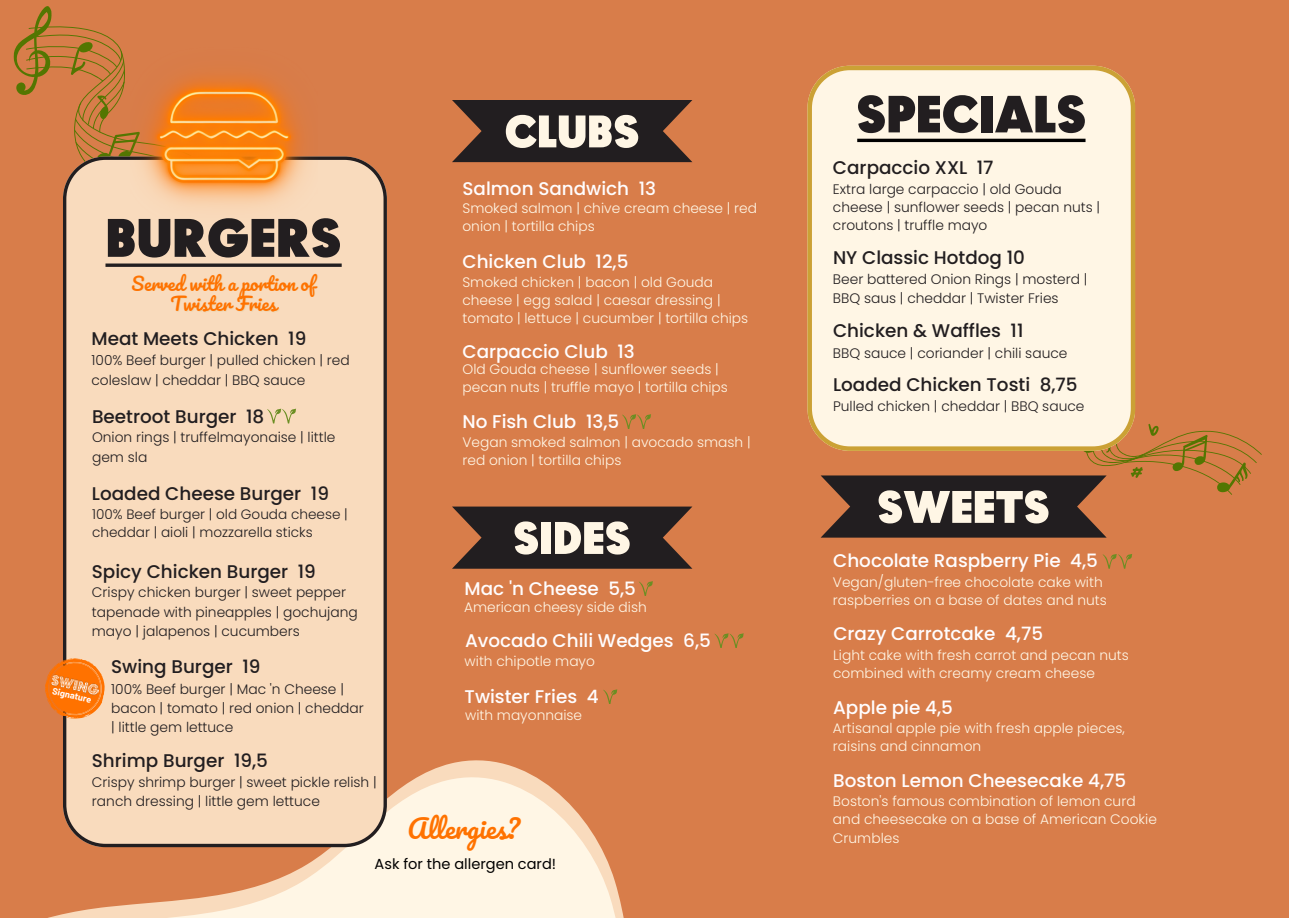
<style>
.page{position:relative;width:1289px;height:918px;background:#fff}
.page>*{position:absolute;margin:0;border:0;box-sizing:border-box;transform-origin:0 0}
.t1{font:60.3px "Budmo W00 Solid";color:#221e20}
.t2{font:58.2px "Budmo W00 Solid";color:#221e20}
.t3{font:50.7px "Budmo W00 Solid";color:#fff6e5}
.t4{font:25.95px "Pacifico";color:#ff7200}
.t5{font:500 18.3px "Poppins";color:#fffdfe}
.t6{font:500 18.3px "Poppins";color:#221e20}
.t7{font:18.3px "Pacifico";color:#ff7200}
.t8{font:14.55px "Poppins";color:#000}
.t9{font:300 13.8px/18.3px "Poppins";color:#fff6e5}
.t10{font:300 13.8px/19.2px "Poppins";color:#221e20}
.t11{font:300 13.65px/18px "Poppins";color:#221e20}
.t12{font:700 9.15px "Barlow";color:#fffdfe}
</style>
<div class="page">
<div style="left:0;top:0;width:1288px;height:918px;background:#d87d4a"></div>
<svg style="left:13px;top:6px;width:117px;height:151px"></svg>
<svg style="left:48px;top:760px;width:576px;height:158px;fill:#fff6e5"></svg>
<div style="left:63px;top:157px;width:324px;height:690px;background:#f9dbbd"></div>
<hr style="left:105px;top:264px;width:236px;height:3px;background:#221e20">
<svg style="left:45px;top:652px;width:66px;height:73px"></svg>
<img style="left:50px;top:673px;width:50px;height:24px">
<img style="left:130px;top:74px;width:187px;height:152px">
<div style="left:807px;top:66px;width:327px;height:373px;background:#fff6e5"></div>
<hr style="left:857px;top:139px;width:228px;height:3px;background:#000">
<svg style="left:452px;top:100px;width:240px;height:62px;background:#382925"></svg>
<svg style="left:452px;top:507px;width:240px;height:62px;background:#382925"></svg>
<svg style="left:820px;top:424px;width:441px;height:114px"></svg>
<svg style="left:1102px;top:554px;width:29px;height:15px"></svg>
<svg style="left:639px;top:581px;width:13px;height:15px"></svg>
<svg style="left:603px;top:689px;width:14px;height:15px"></svg>
<svg style="left:714px;top:633px;width:29px;height:15px"></svg>
<svg style="left:267px;top:409px;width:29px;height:14px"></svg>
<svg style="left:622px;top:414px;width:29px;height:15px"></svg>
<h1 class="t1" style="left:106px;top:204px;width:237px">BURGERS</h1>
<h6 class="t7" style="left:131px;top:274px;width:185px">Served with a portion of</h6>
<h4 class="t7" style="left:170px;top:294px;width:108px">Twister Fries</h4>
<h6 class="t6" style="left:91px;top:326px;width:216px">Meat Meets Chicken 19</h6>
<h4 class="t10" style="left:91px;top:351px;width:260px">100% Beef burger | pulled chicken | red coleslaw | cheddar | BBQ sauce</h4>
<h4 class="t6" style="left:92px;top:403px;width:174px">Beetroot Burger 18</h4>
<h4 class="t10" style="left:92px;top:428px;width:245px">Onion rings | truffelmayonaise | little gem sla</h4>
<h2 class="t6" style="left:92px;top:481px;width:238px">Loaded Cheese Burger 19</h2>
<h1 class="t11" style="left:92px;top:505px;width:257px">100% Beef burger | old Gouda cheese | cheddar | aioli | mozzarella sticks</h1>
<p class="t6" style="left:92px;top:558px;width:225px">Spicy Chicken Burger 19</p>
<h5 class="t10" style="left:92px;top:583px;width:267px">Crispy chicken burger | sweet pepper tapenade with pineapples | gochujang mayo | jalapenos | cucumbers</h5>
<h4 class="t6" style="left:111px;top:654px;width:151px">Swing Burger 19</h4>
<h6 class="t10" style="left:111px;top:679px;width:254px">100% Beef burger | Mac 'n Cheese | bacon | tomato | red onion | cheddar | little gem lettuce</h6>
<p class="t12" style="left:54px;top:685px;width:41px;rotate:13deg">Signature</p>
<p class="t6" style="left:92px;top:748px;width:177px">Shrimp Burger 19,5</p>
<p class="t10" style="left:92px;top:773px;width:286px">Crispy shrimp burger | sweet pickle relish | ranch dressing | little gem lettuce</p>
<h2 class="t3" style="left:504px;top:103px;width:136px">CLUBS</h2>
<h4 class="t5" style="left:462px;top:175px;width:195px">Salmon Sandwich 13</h4>
<h6 class="t9" style="left:462px;top:199px;width:296px">Smoked salmon | chive cream cheese | red onion | tortilla chips</h6>
<h4 class="t5" style="left:462px;top:249px;width:167px">Chicken Club 12,5</h4>
<h6 class="t9" style="left:462px;top:273px;width:287px">Smoked chicken | bacon | old Gouda cheese | egg salad | caesar dressing | tomato | lettuce | cucumber | tortilla chips</h6>
<h6 class="t5" style="left:462px;top:339px;width:174px">Carpaccio Club 13</h6>
<h4 class="t9" style="left:462px;top:360px;width:267px">Old Gouda cheese | sunflower seeds | pecan nuts | truffle mayo | tortilla chips</h4>
<h6 class="t5" style="left:462px;top:409px;width:158px">No Fish Club 13,5</h6>
<h4 class="t9" style="left:462px;top:433px;width:290px">Vegan smoked salmon | avocado smash | red onion | tortilla chips</h4>
<h2 class="t3" style="left:513px;top:509px;width:119px">SIDES</h2>
<h6 class="t5" style="left:464px;top:576px;width:173px">Mac 'n Cheese 5,5</h6>
<h4 class="t9" style="left:464px;top:598px;width:184px">American cheesy side dish</h4>
<p class="t5" style="left:465px;top:628px;width:247px">Avocado Chili Wedges 6,5</p>
<p class="t9" style="left:464px;top:652px;width:132px">with chipotle mayo</p>
<p class="t5" style="left:464px;top:684px;width:135px">Twister Fries 4</p>
<h6 class="t9" style="left:465px;top:706px;width:118px">with mayonnaise</h6>
<p class="t4" style="left:407px;top:815px;width:114px">Allergies?</p>
<p class="t8" style="left:374px;top:854px;width:183px">Ask for the allergen card!</p>
<h4 class="t2" style="left:856px;top:81px;width:231px">SPECIALS</h4>
<h6 class="t6" style="left:832px;top:154px;width:162px">Carpaccio XXL 17</h6>
<h4 class="t10" style="left:832px;top:180px;width:268px;line-height:18.3px">Extra large carpaccio | old Gouda cheese | sunflower seeds | pecan nuts | croutons | truffle mayo</h4>
<h6 class="t6" style="left:832px;top:244px;width:193px">NY Classic Hotdog 10</h6>
<h4 class="t10" style="left:832px;top:270px;width:256px">Beer battered Onion Rings | mosterd |<br>BBQ saus | cheddar | Twister Fries</h4>
<h6 class="t6" style="left:832px;top:318px;width:192px">Chicken &amp; Waffles 11</h6>
<h4 class="t10" style="left:832px;top:343px;width:236px">BBQ sauce | coriander | chili sauce</h4>
<h6 class="t6" style="left:832px;top:372px;width:246px">Loaded Chicken Tosti 8,75</h6>
<h6 class="t10" style="left:832px;top:397px;width:253px">Pulled chicken | cheddar | BBQ sauce</h6>
<h4 class="t3" style="left:877px;top:478px;width:174px">SWEETS</h4>
<p class="t5" style="left:833px;top:548px;width:266px">Chocolate Raspberry Pie 4,5</p>
<p class="t9" style="left:832px;top:573px;width:275px">Vegan/gluten-free chocolate cake with raspberries on a base of dates and nuts</p>
<h6 class="t5" style="left:833px;top:621px;width:211px">Crazy Carrotcake 4,75</h6>
<h4 class="t9" style="left:833px;top:646px;width:297px">Light cake with fresh carrot and pecan nuts combined with creamy cream cheese</h4>
<p class="t5" style="left:833px;top:694px;width:121px">Apple pie 4,5</p>
<h6 class="t9" style="left:832px;top:719px;width:293px">Artisanal apple pie with fresh apple pieces, raisins and cinnamon</h6>
<h4 class="t5" style="left:833px;top:767px;width:294px">Boston Lemon Cheesecake 4,75</h4>
<h4 class="t9" style="left:832px;top:792px;width:325px">Boston's famous combination of lemon curd and cheesecake on a base of American Cookie<br>Crumbles</h4>
</div>
